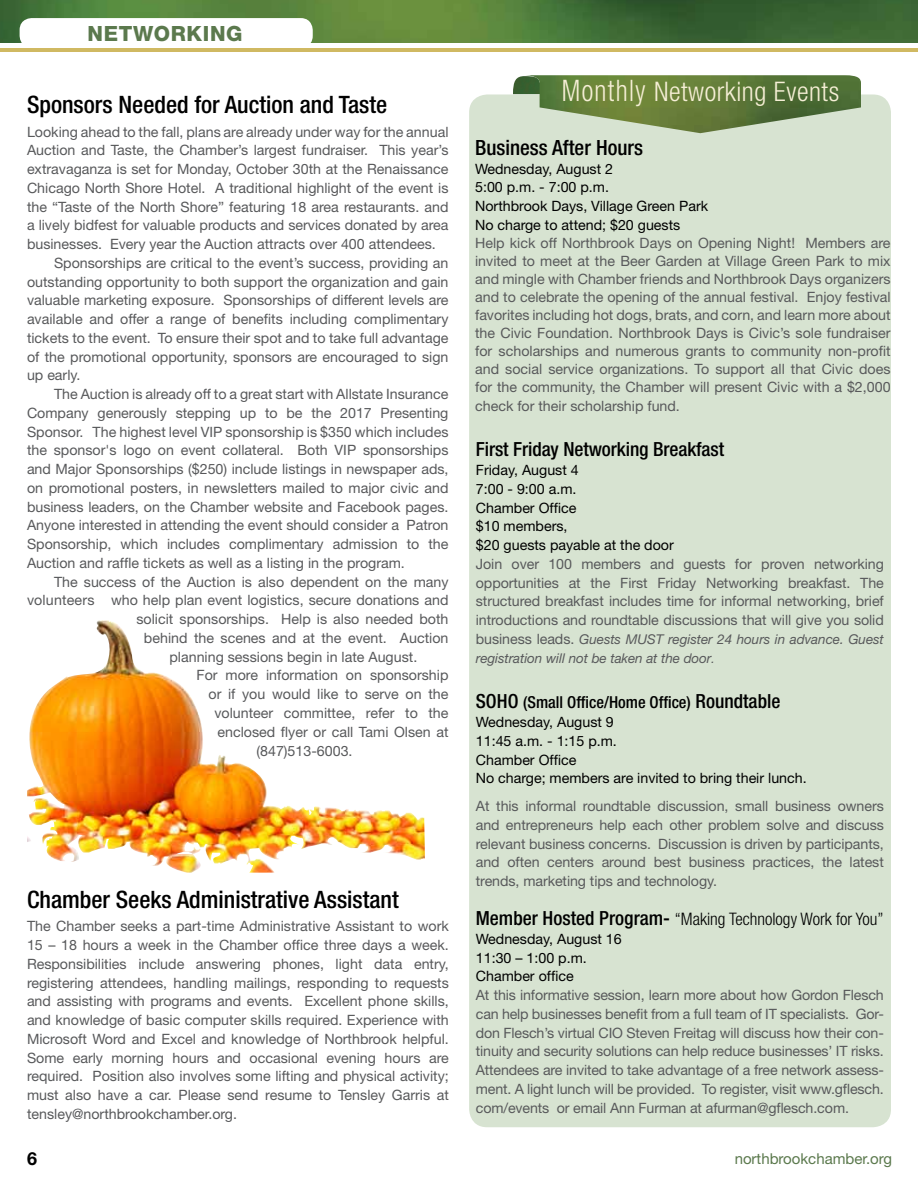
<style>
.page{position:relative;width:918px;height:1188px;background:#fff}
.page>*{position:absolute;margin:0;border:0;box-sizing:border-box;transform-origin:0 0}
.t1{font:300 condensed 27px "Helvetica Neue";letter-spacing:.02em;color:#f6efd6}
.t2{font:500 condensed 24px "Helvetica Neue";color:#000}
.t3{font:500 condensed 21px "Helvetica Neue";color:#000}
.t4{font:800 21px "Helvetica Neue";letter-spacing:.03em;color:#5b794d}
.t5{font:500 condensed 19.5px "Helvetica Neue";letter-spacing:-.005em;color:#000}
.t6{font:700 18px "Helvetica Neue";color:#000}
.t7{font:300 condensed 17.25px "Helvetica Neue";color:#000}
.t8{font:500 condensed 16.5px "Helvetica Neue";color:#000}
.t9{font:15px "Helvetica Neue";color:#5b794d}
.t10{font:14.25px/18.8px "Helvetica Neue";color:#58595b;text-align:justify}
.t11{font:14.25px/18.8px "Helvetica Neue";color:#000}
.t12{font:italic 13.5px/18.8px "Helvetica Neue";letter-spacing:-.005em;color:#58595b}
.s1{font-size:29.7px}
.s2{font-style:normal;font-size:14.25px}
.s3{font-size:12px}
.s4{font-size:19.5px}
.s5{font-weight:500;font-size:19.5px}
</style>
<div class="page">
<hr style="left:0;top:49px;width:918px;height:3px;background:#d0b962">
<img style="left:0;top:0;width:918px;height:42px">
<div style="left:20px;top:18px;width:293px;height:30px;background:#fff;border-radius:12px"></div>
<div style="left:469px;top:94px;width:422px;height:1033px;background:#d7e3d1;border-radius:18px"></div>
<img style="left:513px;top:76px;width:10px;height:18px">
<img style="left:523px;top:75px;width:338px;height:58px">
<img style="left:27px;top:620px;width:305px;height:253px">
<h3 class="t4" style="left:88px;top:21px;width:157px">NETWORKING</h3>
<h2 class="t2" style="left:27px;top:90px;width:362px">Sponsors Needed for Auction and Taste</h2>
<p class="t10" style="left:27px;top:122px;width:423px">Looking ahead to the fall, plans are already under way for the annual</p>
<p class="t10" style="left:27px;top:141px;width:423px">Auction and Taste, the Chamber’s largest fundraiser. This year’s</p>
<p class="t10" style="left:27px;top:160px;width:423px">extravaganza is set for Monday, October 30th at the Renaissance</p>
<p class="t10" style="left:27px;top:178px;width:423px">Chicago North Shore Hotel. A traditional highlight of the event is</p>
<p class="t10" style="left:27px;top:197px;width:423px">the “Taste of the North Shore” featuring 18 area restaurants. and</p>
<p class="t10" style="left:27px;top:216px;width:423px">a lively bidfest for valuable products and services donated by area</p>
<p class="t10" style="left:27px;top:235px;width:410px">businesses. Every year the Auction attracts over 400 attendees.</p>
<p class="t10" style="left:54px;top:253px;width:396px">Sponsorships are critical to the event’s success, providing an</p>
<p class="t10" style="left:27px;top:272px;width:423px">outstanding opportunity to both support the organization and gain</p>
<p class="t10" style="left:27px;top:291px;width:423px">valuable marketing exposure. Sponsorships of different levels are</p>
<p class="t10" style="left:27px;top:310px;width:423px">available and offer a range of benefits including complimentary</p>
<p class="t10" style="left:27px;top:328px;width:423px">tickets to the event. To ensure their spot and to take full advantage</p>
<p class="t10" style="left:27px;top:347px;width:423px">of the promotional opportunity, sponsors are encouraged to sign</p>
<p class="t10" style="left:27px;top:366px;width:55px">up early.</p>
<p class="t10" style="left:54px;top:385px;width:396px">The Auction is already off to a great start with Allstate Insurance</p>
<p class="t10" style="left:27px;top:403px;width:423px">Company generously stepping up to be the 2017 Presenting</p>
<p class="t10" style="left:27px;top:422px;width:423px">Sponsor. The highest level VIP sponsorship is $350 which includes</p>
<p class="t10" style="left:27px;top:441px;width:423px">the sponsor's logo on event collateral. Both VIP sponsorships</p>
<p class="t10" style="left:27px;top:460px;width:423px">and Major Sponsorships ($250) include listings in newspaper ads,</p>
<p class="t10" style="left:27px;top:478px;width:423px">on promotional posters, in newsletters mailed to major civic and</p>
<p class="t10" style="left:27px;top:497px;width:423px">business leaders, on the Chamber website and Facebook pages.</p>
<p class="t10" style="left:27px;top:516px;width:423px">Anyone interested in attending the event should consider a Patron</p>
<p class="t10" style="left:27px;top:535px;width:423px">Sponsorship, which includes complimentary admission to the</p>
<p class="t10" style="left:27px;top:553px;width:379px">Auction and raffle tickets as well as a listing in the program.</p>
<p class="t10" style="left:54px;top:572px;width:396px">The success of the Auction is also dependent on the many</p>
<p class="t10" style="left:27px;top:591px;width:423px">volunteers who help plan event logistics, secure donations and</p>
<p class="t10" style="left:136px;top:610px;width:313px">solicit sponsorships. Help is also needed both</p>
<p class="t10" style="left:144px;top:628px;width:306px">behind the scenes and at the event. Auction</p>
<p class="t10" style="left:169px;top:647px;width:249px">planning sessions begin in late August.</p>
<p class="t10" style="left:196px;top:666px;width:254px">For more information on sponsorship</p>
<p class="t10" style="left:208px;top:685px;width:242px">or if you would like to serve on the</p>
<p class="t10" style="left:214px;top:703px;width:236px">volunteer committee, refer to the</p>
<p class="t10" style="left:217px;top:722px;width:233px">enclosed flyer or call Tami Olsen at</p>
<p class="t10" style="left:256px;top:741px;width:98px">(847)513-6003.</p>
<h2 class="t2" style="left:27px;top:885px;width:373px">Chamber Seeks Administrative Assistant</h2>
<p class="t10" style="left:27px;top:917px;width:423px">The Chamber seeks a part-time Administrative Assistant to work 15 – 18 hours a week in the Chamber office three days a week.<br>Responsibilities include answering phones, light data entry, registering attendees, handling mailings, responding to requests and assisting with programs and events. Excellent phone skills, and knowledge of basic computer skills required. Experience with Microsoft Word and Excel and knowledge of Northbrook helpful.<br>Some early morning hours and occasional evening hours are required. Position also involves some lifting and physical activity; must also have a car. Please send resume to Tensley Garris at tensley@northbrookchamber.org.</p>
<h1 class="t1" style="left:562px;top:76px;width:279px"><span class="s1">Monthly</span> Networking Events</h1>
<h3 class="t3" style="left:475px;top:135px;width:169px">Business After Hours</h3>
<p class="t11" style="left:475px;top:159px;width:235px">Wednesday, August 2<br>5:00 p.m. - 7:00 p.m.<br>Northbrook Days, Village Green Park<br>No charge to attend; $20 guests</p>
<p class="t10" style="left:475px;top:234px;width:417px;line-height:18.1px">Help kick off Northbrook Days on Opening Night! Members are invited to meet at the Beer Garden at Village Green Park to mix and mingle with Chamber friends and Northbrook Days organizers and to celebrate the opening of the annual festival. Enjoy festival favorites including hot dogs, brats, and corn, and learn more about the Civic Foundation. Northbrook Days is Civic’s sole fundraiser for scholarships and numerous grants to community non-profit and social service organizations. To support all that Civic does for the community, the Chamber will present Civic with a $2,000 check for their scholarship fund.</p>
<h3 class="t5" style="left:476px;top:438px;width:250px">First Friday Networking Breakfast</h3>
<p class="t11" style="left:476px;top:461px;width:199px">Friday, August 4<br>7:00 - 9:00 a.m.<br>Chamber Office<br>$10 members,<br>$20 guests payable at the door</p>
<p class="t10" style="left:476px;top:554px;width:410px">Join over 100 members and guests for proven networking opportunities at the First Friday Networking breakfast. The structured breakfast includes time for informal networking, brief introductions and roundtable discussions that will give you solid</p>
<p class="t12" style="left:476px;top:629px;width:409px"><span class="s2">business leads.</span> Guests MUST register 24 hours in advance. Guest registration will not be taken at the door<span class="s3">.</span></p>
<p class="t8" style="left:476px;top:693px;width:306px"><span class="s4">SOHO</span> (Small Office/Home Office) <span class="s4">Roundtable</span></p>
<p class="t11" style="left:476px;top:713px;width:332px">Wednesday, August 9<br>11:45 a.m. - 1:15 p.m.<br>Chamber Office<br>No charge; members are invited to bring their lunch.</p>
<p class="t10" style="left:476px;top:797px;width:409px">At this informal roundtable discussion, small business owners and entrepreneurs help each other problem solve and discuss relevant business concerns. Discussion is driven by participants, and often centers around best business practices, the latest trends, marketing tips and technology.</p>
<p class="t7" style="left:476px;top:909px;width:409px"><span class="s5">Member Hosted Program-</span> “Making Technology Work for You”</p>
<p class="t11" style="left:476px;top:929px;width:147px">Wednesday, August 16<br>11:30 – 1:00 p.m.<br>Chamber office</p>
<p class="t10" style="left:476px;top:986px;width:410px">At this informative session, learn more about how Gordon Flesch can help businesses benefit from a full team of IT specialists. Gor&shy;don Flesch’s virtual CIO Steven Freitag will discuss how their con&shy;tinuity and security solutions can help reduce businesses’ IT risks.<br>Attendees are invited to take advantage of a free network assess&shy;ment. A light lunch will be provided. To register, visit www.gflesch. com/events or email Ann Furman at afurman@gflesch.com.</p>
<p class="t6" style="left:27px;top:1147px;width:12px">6</p>
<p class="t9" style="left:735px;top:1149px;width:159px">northbrookchamber.org</p>
</div>
